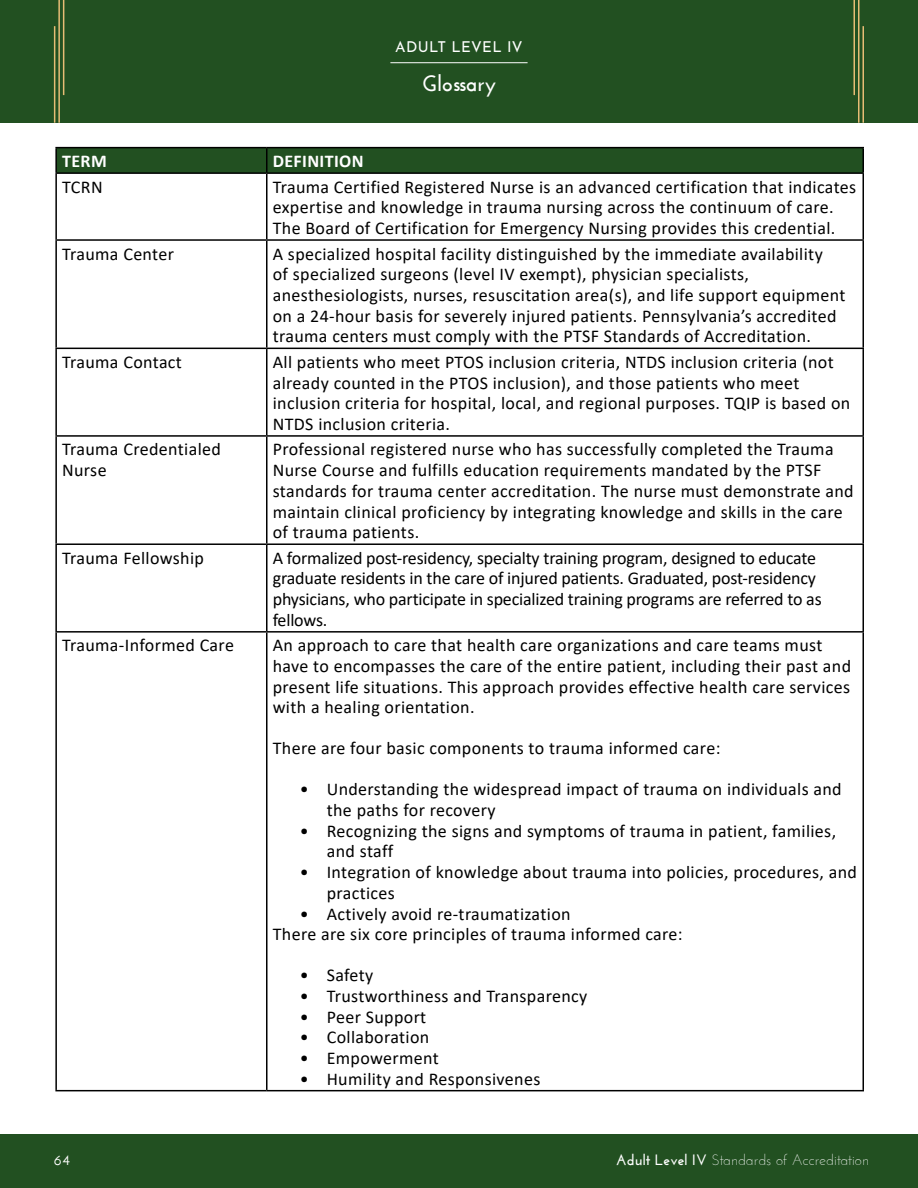
<style>
.page{position:relative;width:918px;height:1188px;background:#fff}
.page>*{position:absolute;margin:0;border:0;box-sizing:border-box;transform-origin:0 0}
.t1{font:700 22.5px "Josefin Sans";color:#fff}
.t2{font:18px/20.7px "Calibri";letter-spacing:.02em;color:#000}
.t3{font:18px/20.7px "Calibri";letter-spacing:-.01em;color:#000}
.t4{font:700 18px "Calibri";letter-spacing:.02em;color:#fff}
.t5{font:300 15px "Josefin Sans";color:#fff}
.t6{font:15px "Josefin Sans";letter-spacing:.02em;color:#fff}
.t7{font:600 15px "Josefin Sans";color:#fff}
.s1{font-weight:700}
</style>
<div class="page">
<div style="left:0;top:0;width:918px;height:123px;background:#225021"></div>
<hr style="left:54px;top:26px;width:1px;height:97px;background:#e6bc75">
<hr style="left:862px;top:26px;width:2px;height:97px;background:#e6bc75">
<hr style="left:58px;top:0;width:2px;height:123px;background:#e6bc75">
<hr style="left:858px;top:0;width:2px;height:123px;background:#e6bc75">
<hr style="left:63px;top:0;width:1px;height:95px;background:#e6bc75">
<hr style="left:854px;top:0;width:1px;height:95px;background:#e6bc75">
<div style="left:0;top:1134px;width:918px;height:54px;background:#225021"></div>
<hr style="left:390px;top:62px;width:138px;height:1px;background:#fff">
<div style="left:57px;top:148px;width:805px;height:24px;background:#225021"></div>
<hr style="left:55px;top:147px;width:212px;height:1px;background:#000">
<hr style="left:55px;top:148px;width:2px;height:24px;background:#000">
<hr style="left:267px;top:147px;width:597px;height:1px;background:#000">
<hr style="left:266px;top:148px;width:2px;height:24px;background:#000">
<hr style="left:862px;top:148px;width:2px;height:24px;background:#000">
<hr style="left:55px;top:172px;width:212px;height:2px;background:#000">
<hr style="left:55px;top:174px;width:2px;height:65px;background:#000">
<hr style="left:267px;top:172px;width:597px;height:2px;background:#000">
<hr style="left:266px;top:174px;width:2px;height:65px;background:#000">
<hr style="left:862px;top:174px;width:2px;height:65px;background:#000">
<hr style="left:55px;top:239px;width:212px;height:2px;background:#000">
<hr style="left:55px;top:241px;width:2px;height:107px;background:#000">
<hr style="left:267px;top:239px;width:597px;height:2px;background:#000">
<hr style="left:266px;top:241px;width:2px;height:107px;background:#000">
<hr style="left:862px;top:241px;width:2px;height:107px;background:#000">
<hr style="left:55px;top:348px;width:212px;height:1px;background:#000">
<hr style="left:55px;top:349px;width:2px;height:86px;background:#000">
<hr style="left:267px;top:348px;width:597px;height:1px;background:#000">
<hr style="left:266px;top:349px;width:2px;height:86px;background:#000">
<hr style="left:862px;top:349px;width:2px;height:86px;background:#000">
<hr style="left:55px;top:435px;width:212px;height:2px;background:#000">
<hr style="left:55px;top:437px;width:2px;height:106px;background:#000">
<hr style="left:267px;top:435px;width:597px;height:2px;background:#000">
<hr style="left:266px;top:437px;width:2px;height:106px;background:#000">
<hr style="left:862px;top:437px;width:2px;height:106px;background:#000">
<hr style="left:55px;top:543px;width:212px;height:2px;background:#000">
<hr style="left:55px;top:545px;width:2px;height:86px;background:#000">
<hr style="left:267px;top:543px;width:597px;height:2px;background:#000">
<hr style="left:266px;top:545px;width:2px;height:86px;background:#000">
<hr style="left:862px;top:545px;width:2px;height:86px;background:#000">
<hr style="left:55px;top:631px;width:212px;height:2px;background:#000">
<hr style="left:55px;top:633px;width:2px;height:457px;background:#000">
<hr style="left:267px;top:631px;width:597px;height:2px;background:#000">
<hr style="left:266px;top:633px;width:2px;height:457px;background:#000">
<hr style="left:862px;top:633px;width:2px;height:457px;background:#000">
<hr style="left:55px;top:1090px;width:212px;height:1px;background:#000">
<hr style="left:267px;top:1090px;width:597px;height:1px;background:#000">
<p class="t6" style="left:395px;top:34px;width:129px">ADULT LEVEL IV</p>
<p class="t1" style="left:422px;top:70px;width:75px">Glossary</p>
<p class="t4" style="left:62px;top:148px;width:46px">TERM</p>
<p class="t4" style="left:273px;top:148px;width:92px">DEFINITION</p>
<p class="t2" style="left:62px;top:176px;width:42px">TCRN</p>
<p class="t2" style="left:273px;top:176px;width:585px">Trauma Certified Registered Nurse is an advanced certification that indicates expertise and knowledge in trauma nursing across the continuum of care.<br>The Board of Certification for Emergency Nursing provides this credential.</p>
<p class="t2" style="left:62px;top:243px;width:113px">Trauma Center</p>
<p class="t2" style="left:273px;top:243px;width:574px">A specialized hospital facility distinguished by the immediate availability<br>of specialized surgeons (level IV exempt), physician specialists, anesthesiologists, nurses, resuscitation area(s), and life support equipment on a 24-hour basis for severely injured patients. Pennsylvania’s accredited trauma centers must comply with the PTSF Standards of Accreditation.</p>
<p class="t2" style="left:62px;top:351px;width:121px">Trauma Contact</p>
<p class="t2" style="left:273px;top:351px;width:579px">All patients who meet PTOS inclusion criteria, NTDS inclusion criteria (not already counted in the PTOS inclusion), and those patients who meet inclusion criteria for hospital, local, and regional purposes. TQIP is based on NTDS inclusion criteria.</p>
<p class="t2" style="left:62px;top:439px;width:160px">Trauma Credentialed<br>Nurse</p>
<p class="t2" style="left:273px;top:439px;width:583px">Professional registered nurse who has successfully completed the Trauma Nurse Course and fulfills education requirements mandated by the PTSF standards for trauma center accreditation. The nurse must demonstrate and maintain clinical proficiency by integrating knowledge and skills in the care of trauma patients.</p>
<p class="t2" style="left:62px;top:547px;width:143px">Trauma Fellowship</p>
<p class="t3" style="left:273px;top:547px;width:550px">A formalized post-residency, specialty training program, designed to educate graduate residents in the care of injured patients. Graduated, post-residency physicians, who participate in specialized training programs are referred to as fellows.</p>
<p class="t2" style="left:62px;top:635px;width:173px">Trauma-Informed Care</p>
<p class="t2" style="left:273px;top:635px;width:580px">An approach to care that health care organizations and care teams must have to encompasses the care of the entire patient, including their past and present life situations. This approach provides effective health care services with a healing orientation.</p>
<p class="t2" style="left:273px;top:738px;width:449px">There are four basic components to trauma informed care:</p>
<p class="t2" style="left:327px;top:779px;width:516px;text-indent:-27px">• Understanding the widespread impact of trauma on individuals and the paths for recovery</p>
<p class="t2" style="left:327px;top:820px;width:511px;text-indent:-27px">• Recognizing the signs and symptoms of trauma in patient, families, and staff</p>
<p class="t2" style="left:327px;top:861px;width:532px;text-indent:-27px">• Integration of knowledge about trauma into policies, procedures, and practices</p>
<p class="t2" style="left:273px;top:903px;width:411px;text-indent:27px">• Actively avoid re-traumatization<br>There are six core principles of trauma informed care:</p>
<p class="t2" style="left:300px;top:964px;width:75px">• Safety</p>
<p class="t2" style="left:300px;top:985px;width:289px">• Trustworthiness and Transparency</p>
<p class="t2" style="left:300px;top:1006px;width:128px">• Peer Support</p>
<p class="t2" style="left:300px;top:1027px;width:131px">• Collaboration</p>
<p class="t2" style="left:300px;top:1047px;width:141px">• Empowerment</p>
<p class="t2" style="left:300px;top:1068px;width:242px">• Humility and Responsivenes</p>
<p class="t7" style="left:54px;top:1150px;width:17px">64</p>
<p class="t5" style="left:616px;top:1150px;width:255px"><span class="s1">Adult Level IV</span> Standards of Accreditation</p>
</div>
